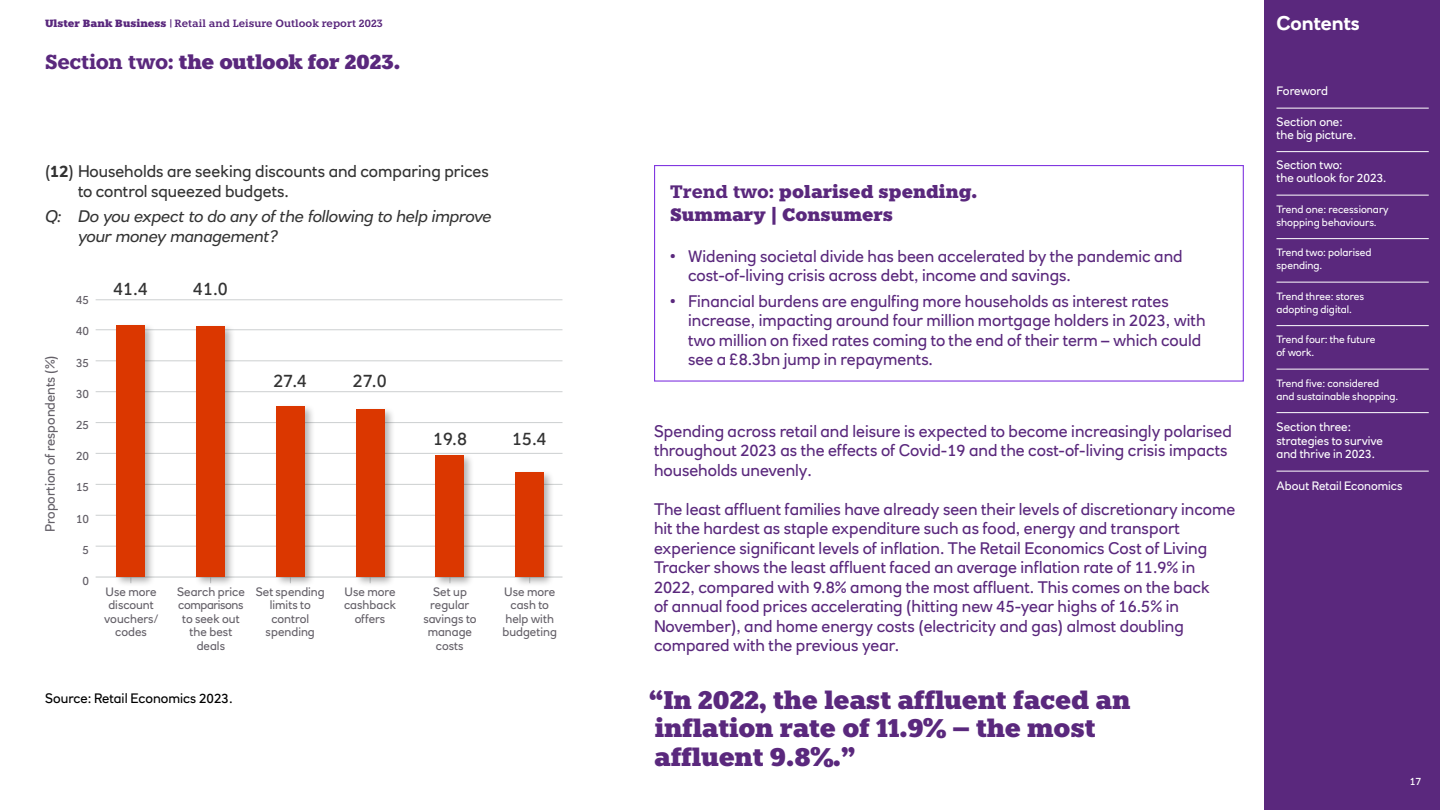
<style>
.page{position:relative;width:1440px;height:810px;background:#fff}
.page>*{position:absolute;margin:0;border:0;box-sizing:border-box;transform-origin:0 0}
.t1{font:900 25.5px/28.5px "Knile";letter-spacing:-.01em;color:#5a287d}
.t2{font:900 20.25px "Knile";letter-spacing:-.015em;color:#5a287d}
.t3{font:700 19.5px "RN House Sans";color:#fff}
.t4{font:900 18px/23.2px "Knile";color:#5a287d}
.t5{font:18px "RN House Sans";color:#333}
.t6{font:16.5px/19.5px "RN House Sans";color:#5a287d}
.t7{font:16.5px/19.5px "RN House Sans";color:#333}
.t8{font:italic 16.5px/19.5px "RN House Sans";color:#333}
.t9{font:13.5px "RN House Sans";color:#000}
.t10{font:13.35px "RN House Sans";color:#646068}
.t11{font:12px/13.5px "RN House Sans";color:#646068;text-align:center}
.t12{font:12px/12.8px "RN House Sans";color:#fff}
.t13{font:12px "RN House Sans";letter-spacing:-.02em;color:#fff}
.t14{font:11.85px "RN House Sans";color:#646068}
.t15{font:10.5px/12.8px "RN House Sans";color:#fff}
.t16{font:600 10.5px "Knile";color:#5a287d}
.s1{font-weight:900}
.s2{font-family:"RN House Sans";font-weight:700}
.s3{font-weight:700}
</style>
<div class="page">
<div style="left:1264px;top:0;width:176px;height:810px;background:#5a287d"></div>
<hr style="left:1276px;top:108px;width:153px;height:1px;background:#fff">
<hr style="left:1276px;top:151px;width:153px;height:1px;background:#fff">
<hr style="left:1276px;top:195px;width:153px;height:1px;background:#fff">
<hr style="left:1276px;top:238px;width:153px;height:1px;background:#fff">
<hr style="left:1276px;top:282px;width:153px;height:1px;background:#fff">
<hr style="left:1276px;top:325px;width:153px;height:1px;background:#fff">
<hr style="left:1276px;top:369px;width:153px;height:1px;background:#fff">
<hr style="left:1276px;top:412px;width:153px;height:1px;background:#fff">
<hr style="left:1276px;top:471px;width:153px;height:1px;background:#fff">
<hr style="left:96px;top:515px;width:466px;height:1px;background:#cccfd0">
<hr style="left:96px;top:576px;width:466px;height:2px;background:#cccfd0">
<hr style="left:96px;top:546px;width:466px;height:1px;background:#cccfd0">
<hr style="left:96px;top:484px;width:466px;height:1px;background:#cccfd0">
<hr style="left:96px;top:453px;width:466px;height:1px;background:#cccfd0">
<hr style="left:96px;top:422px;width:466px;height:1px;background:#cccfd0">
<hr style="left:96px;top:392px;width:466px;height:1px;background:#cccfd0">
<hr style="left:96px;top:361px;width:466px;height:1px;background:#cccfd0">
<hr style="left:96px;top:330px;width:466px;height:1px;background:#cccfd0">
<div style="left:114px;top:323px;width:42px;height:265px;background:#000;opacity:.3"></div>
<div style="left:117px;top:325px;width:28px;height:252px;background:#db3700"></div>
<div style="left:194px;top:324px;width:42px;height:264px;background:#000;opacity:.3"></div>
<div style="left:197px;top:326px;width:28px;height:251px;background:#db3700"></div>
<div style="left:274px;top:404px;width:41px;height:184px;background:#000;opacity:.3"></div>
<div style="left:276px;top:406px;width:29px;height:171px;background:#db3700"></div>
<div style="left:354px;top:407px;width:41px;height:181px;background:#000;opacity:.3"></div>
<div style="left:356px;top:409px;width:28px;height:168px;background:#db3700"></div>
<div style="left:433px;top:453px;width:42px;height:134px;background:#000;opacity:.3"></div>
<div style="left:436px;top:455px;width:28px;height:122px;background:#db3700"></div>
<div style="left:513px;top:470px;width:42px;height:118px;background:#000;opacity:.3"></div>
<div style="left:516px;top:472px;width:28px;height:105px;background:#db3700"></div>
<hr style="left:96px;top:300px;width:466px;height:1px;background:#cccfd0">
<div style="left:654px;top:165px;width:590px;height:217px;border:1px solid #8138e0"></div>
<p class="t16" style="left:45px;top:17px;width:339px"><span class="s1">Ulster Bank Business</span> <span class="s2">|</span> Retail and Leisure Outlook report 2023</p>
<p class="t3" style="left:1276px;top:11px;width:85px">Contents</p>
<p class="t2" style="left:45px;top:49px;width:357px"><span class="s3">Section two:</span> the outlook for 2023.</p>
<p class="t7" style="left:78px;top:162px;width:413px;text-indent:-33px">(<span class="s3">12</span>) Households are seeking discounts and comparing prices to control squeezed budgets.</p>
<p class="t8" style="left:78px;top:207px;width:415px;text-indent:-33px">Q: Do you expect to do any of the following to help improve your money management?</p>
<p class="t10" style="left:42px;top:532px;width:178px;rotate:-90deg">Proportion of respondents (%)</p>
<p class="t14" style="left:76px;top:293px;width:15px">45</p>
<p class="t14" style="left:76px;top:324px;width:15px">40</p>
<p class="t14" style="left:76px;top:355px;width:15px">35</p>
<p class="t14" style="left:76px;top:386px;width:15px">30</p>
<p class="t14" style="left:76px;top:418px;width:15px">25</p>
<p class="t14" style="left:76px;top:449px;width:15px">20</p>
<p class="t14" style="left:76px;top:480px;width:15px">15</p>
<p class="t14" style="left:76px;top:511px;width:15px">10</p>
<p class="t14" style="left:83px;top:542px;width:8px">5</p>
<p class="t14" style="left:83px;top:573px;width:8px">0</p>
<p class="t5" style="left:113px;top:277px;width:36px">41.4</p>
<p class="t11" style="left:104px;top:585px;width:55px">Use more discount vouchers/ codes</p>
<p class="t5" style="left:193px;top:277px;width:36px">41.0</p>
<p class="t5" style="left:273px;top:369px;width:35px">27.4</p>
<p class="t5" style="left:353px;top:369px;width:35px">27.0</p>
<p class="t5" style="left:433px;top:428px;width:35px">19.8</p>
<p class="t5" style="left:512px;top:428px;width:36px">15.4</p>
<p class="t11" style="left:177px;top:585px;width:69px">Search price comparisons to seek out the best deals</p>
<p class="t11" style="left:256px;top:585px;width:71px">Set spending limits to control spending</p>
<p class="t11" style="left:344px;top:585px;width:53px">Use more cashback offers</p>
<p class="t11" style="left:423px;top:585px;width:55px">Set up regular savings to manage costs</p>
<p class="t11" style="left:502px;top:585px;width:56px">Use more cash to help with budgeting</p>
<p class="t9" style="left:45px;top:690px;width:189px">Source: Retail Economics 2023.</p>
<p class="t4" style="left:670px;top:180px;width:309px"><span class="s3">Trend two:</span> polarised spending.<br>Summary | Consumers</p>
<p class="t6" style="left:688px;top:246px;width:496px;text-indent:-18px">• Widening societal divide has been accelerated by the pandemic and cost-of-living crisis across debt, income and savings.</p>
<p class="t6" style="left:688px;top:291px;width:519px;text-indent:-18px">• Financial burdens are engulfing more households as interest rates increase, impacting around four million mortgage holders in 2023, with two million on fixed rates coming to the end of their term – which could see a £8.3bn jump in repayments.</p>
<p class="t6" style="left:654px;top:421px;width:579px">Spending across retail and leisure is expected to become increasingly polarised throughout 2023 as the effects of Covid-19 and the cost-of-living crisis impacts households unevenly.</p>
<p class="t6" style="left:654px;top:499px;width:583px">The least affluent families have already seen their levels of discretionary income hit the hardest as staple expenditure such as food, energy and transport experience significant levels of inflation. The Retail Economics Cost of Living Tracker shows the least affluent faced an average inflation rate of 11.9% in 2022, compared with 9.8% among the most affluent. This comes on the back<br>of annual food prices accelerating (hitting new 45-year highs of 16.5% in November), and home energy costs (electricity and gas) almost doubling compared with the previous year.</p>
<h1 class="t1" style="left:649px;top:686px;width:483px">“In 2022, the least affluent faced an inflation rate of 11.9% – the most affluent 9.8%.”</h1>
<p class="t13" style="left:1276px;top:84px;width:53px">Foreword</p>
<p class="t12" style="left:1276px;top:115px;width:81px">Section one: the big picture.</p>
<p class="t12" style="left:1276px;top:159px;width:112px">Section two:<br>the outlook for 2023.</p>
<p class="t15" style="left:1276px;top:203px;width:114px">Trend one: recessionary shopping behaviours.</p>
<p class="t15" style="left:1276px;top:246px;width:96px">Trend two: polarised spending.</p>
<p class="t15" style="left:1276px;top:290px;width:89px">Trend three: stores adopting digital.</p>
<p class="t15" style="left:1276px;top:333px;width:100px">Trend four: the future of work.</p>
<p class="t15" style="left:1276px;top:377px;width:123px">Trend five: considered and sustainable shopping.</p>
<p class="t12" style="left:1276px;top:420px;width:108px;line-height:13.5px">Section three: strategies to survive and thrive in 2023.</p>
<p class="t12" style="left:1276px;top:479px;width:128px">About Retail Economics</p>
<p class="t15" style="left:1410px;top:775px;width:13px">17</p>
</div>
